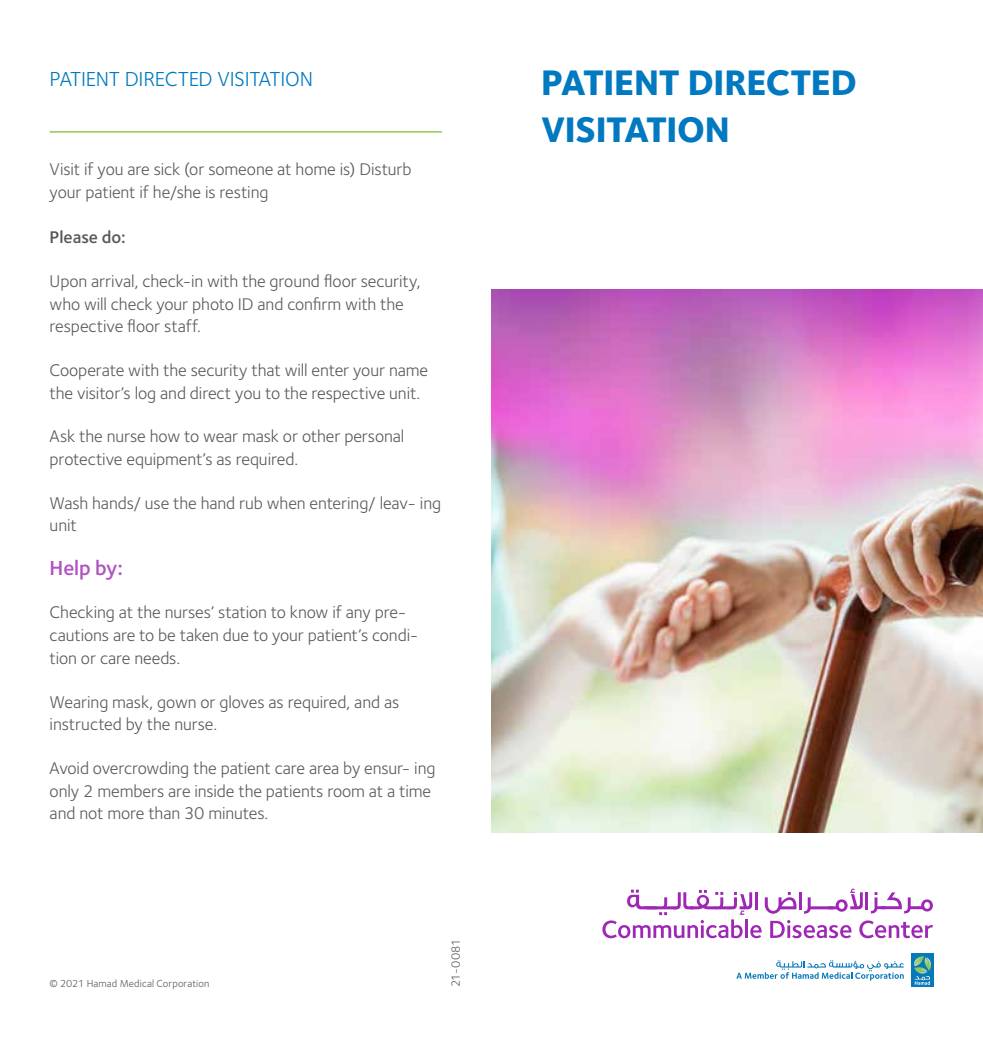
<style>
.page{position:relative;width:983px;height:1042px;background:#fff}
.page>*{position:absolute;margin:0;border:0;box-sizing:border-box;transform-origin:0 0}
.t1{font:800 36.75px/47.2px "Foundry Sterling";letter-spacing:-.01em;color:#0079c1}
.t2{font:21px "Foundry Sterling";letter-spacing:-.015em;color:#0079c1}
.t3{font:600 21px "Foundry Sterling";letter-spacing:-.01em;color:#b153c4}
.t4{font:17.5px/22.8px "Foundry Sterling";letter-spacing:-.005em;color:#58595b}
.t5{font:600 17.5px "Foundry Sterling";letter-spacing:-.005em;color:#58595b}
.t6{font:12.25px "Foundry Sterling";letter-spacing:-.005em;color:#58595b}
.t7{font:10.5px "Foundry Sterling";letter-spacing:.01em;color:#58595b}
</style>
<div class="page">
<hr style="left:50px;top:131px;width:391px;height:2px;background:#a0cf67">
<svg style="left:736px;top:960px;width:167px;height:20px"></svg>
<div style="left:910px;top:953px;width:23px;height:34px;background:#0579b9"></div>
<svg style="left:913px;top:956px;width:18px;height:29px"></svg>
<svg style="left:602px;top:888px;width:330px;height:50px"></svg>
<img style="left:491px;top:289px;width:491px;height:543px">
<p class="t2" style="left:50px;top:67px;width:265px">PATIENT DIRECTED VISITATION</p>
<p class="t4" style="left:50px;top:158px;width:363px">Visit if you are sick (or someone at home is) Disturb your patient if he/she is resting</p>
<p class="t5" style="left:50px;top:227px;width:78px">Please do:</p>
<p class="t4" style="left:50px;top:269px;width:372px">Upon arrival, check-in with the ground floor security, who will check your photo ID and confirm with the respective floor staff.</p>
<p class="t4" style="left:50px;top:358px;width:380px">Cooperate with the security that will enter your name the visitor’s log and direct you to the respective unit.</p>
<p class="t4" style="left:50px;top:425px;width:356px">Ask the nurse how to wear mask or other personal protective equipment’s as required.</p>
<p class="t4" style="left:50px;top:491px;width:393px">Wash hands/ use the hand rub when entering/ leav- ing unit</p>
<p class="t3" style="left:50px;top:555px;width:75px">Help by:</p>
<p class="t4" style="left:50px;top:601px;width:370px">Checking at the nurses’ station to know if any pre&shy;cautions are to be taken due to your patient’s condi&shy;tion or care needs.</p>
<p class="t4" style="left:50px;top:690px;width:351px">Wearing mask, gown or gloves as required, and as instructed by the nurse.</p>
<p class="t4" style="left:50px;top:756px;width:387px">Avoid overcrowding the patient care area by ensur- ing only 2 members are inside the patients room at a time and not more than 30 minutes.</p>
<p class="t7" style="left:50px;top:978px;width:161px">© 2021 Hamad Medical Corporation</p>
<p class="t6" style="left:448px;top:987px;width:50px;rotate:-90deg">21-0081</p>
<h1 class="t1" style="left:541px;top:58px;width:317px">PATIENT DIRECTED<br>VISITATION</h1>
</div>
